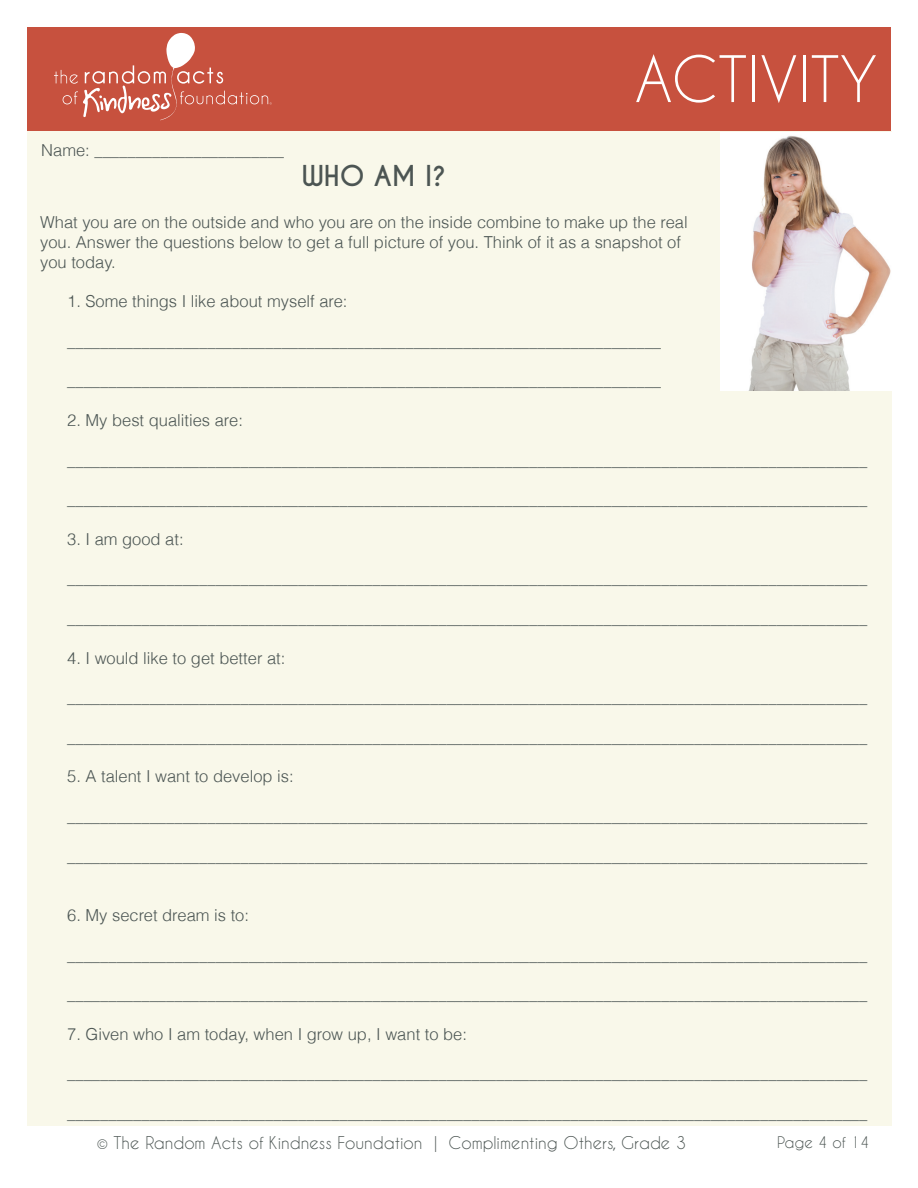
<style>
.page{position:relative;width:918px;height:1188px;background:#fff}
.page>*{position:absolute;margin:0;border:0;box-sizing:border-box;transform-origin:0 0}
.t1{font:60px "Caviar Dreams";color:#fff}
.t2{font:700 27px "Caviar Dreams";color:#4c5553}
.t3{font:300 16.5px/19.8px "Helvetica";color:#4b5553}
.t4{font:16.5px "Caviar Dreams";color:#4c5553}
.t5{font:300 16.5px "Helvetica";color:#4c5553}
.t6{font:15px "Caviar Dreams";color:#4c5553}
</style>
<div class="page">
<div style="left:28px;top:27px;width:863px;height:103px;background:#c7513e"></div>
<svg style="left:54px;top:33px;width:218px;height:87px"></svg>
<div style="left:27px;top:131px;width:864px;height:994px;background:#f9f8ea"></div>
<img style="left:720px;top:133px;width:171px;height:257px">
<p class="t5" style="left:41px;top:137px;width:244px">Name: _______________________</p>
<h2 class="t2" style="left:302px;top:159px;width:146px">WHO AM I?</h2>
<h1 class="t1" style="left:635px;top:43px;width:244px">ACTIVITY</h1>
<p class="t3" style="left:40px;top:211px;width:649px">What you are on the outside and who you are on the inside combine to make up the real you. Answer the questions below to get a full picture of you. Think of it as a snapshot of you today.</p>
<p class="t3" style="left:67px;top:291px;width:282px">1. Some things I like about myself are:</p>
<p class="t3" style="left:67px;top:330px;width:596px">________________________________________________________________________</p>
<p class="t3" style="left:67px;top:370px;width:596px">________________________________________________________________________</p>
<p class="t3" style="left:67px;top:409px;width:177px">2. My best qualities are:</p>
<p class="t3" style="left:67px;top:449px;width:802px">_________________________________________________________________________________________________</p>
<p class="t3" style="left:67px;top:489px;width:802px">_________________________________________________________________________________________________</p>
<p class="t3" style="left:67px;top:528px;width:118px">3. I am good at:</p>
<p class="t3" style="left:67px;top:568px;width:802px">_________________________________________________________________________________________________</p>
<p class="t3" style="left:67px;top:607px;width:802px">_________________________________________________________________________________________________</p>
<p class="t3" style="left:67px;top:647px;width:220px">4. I would like to get better at:</p>
<p class="t3" style="left:67px;top:687px;width:802px">_________________________________________________________________________________________________</p>
<p class="t3" style="left:67px;top:726px;width:802px">_________________________________________________________________________________________________</p>
<p class="t3" style="left:67px;top:766px;width:228px">5. A talent I want to develop is:</p>
<p class="t3" style="left:67px;top:805px;width:802px">_________________________________________________________________________________________________</p>
<p class="t3" style="left:67px;top:845px;width:802px">_________________________________________________________________________________________________</p>
<p class="t3" style="left:67px;top:904px;width:183px">6. My secret dream is to:</p>
<p class="t3" style="left:67px;top:944px;width:802px">_________________________________________________________________________________________________</p>
<p class="t3" style="left:67px;top:984px;width:802px">_________________________________________________________________________________________________</p>
<p class="t3" style="left:67px;top:1023px;width:401px">7. Given who I am today, when I grow up, I want to be:</p>
<p class="t3" style="left:67px;top:1063px;width:802px">_________________________________________________________________________________________________</p>
<p class="t3" style="left:67px;top:1102px;width:802px">_________________________________________________________________________________________________</p>
<p class="t4" style="left:97px;top:1133px;width:591px">© The Random Acts of Kindness Foundation | Complimenting Others, Grade 3</p>
<p class="t6" style="left:777px;top:1133px;width:94px">Page 4 of 14</p>
</div>
